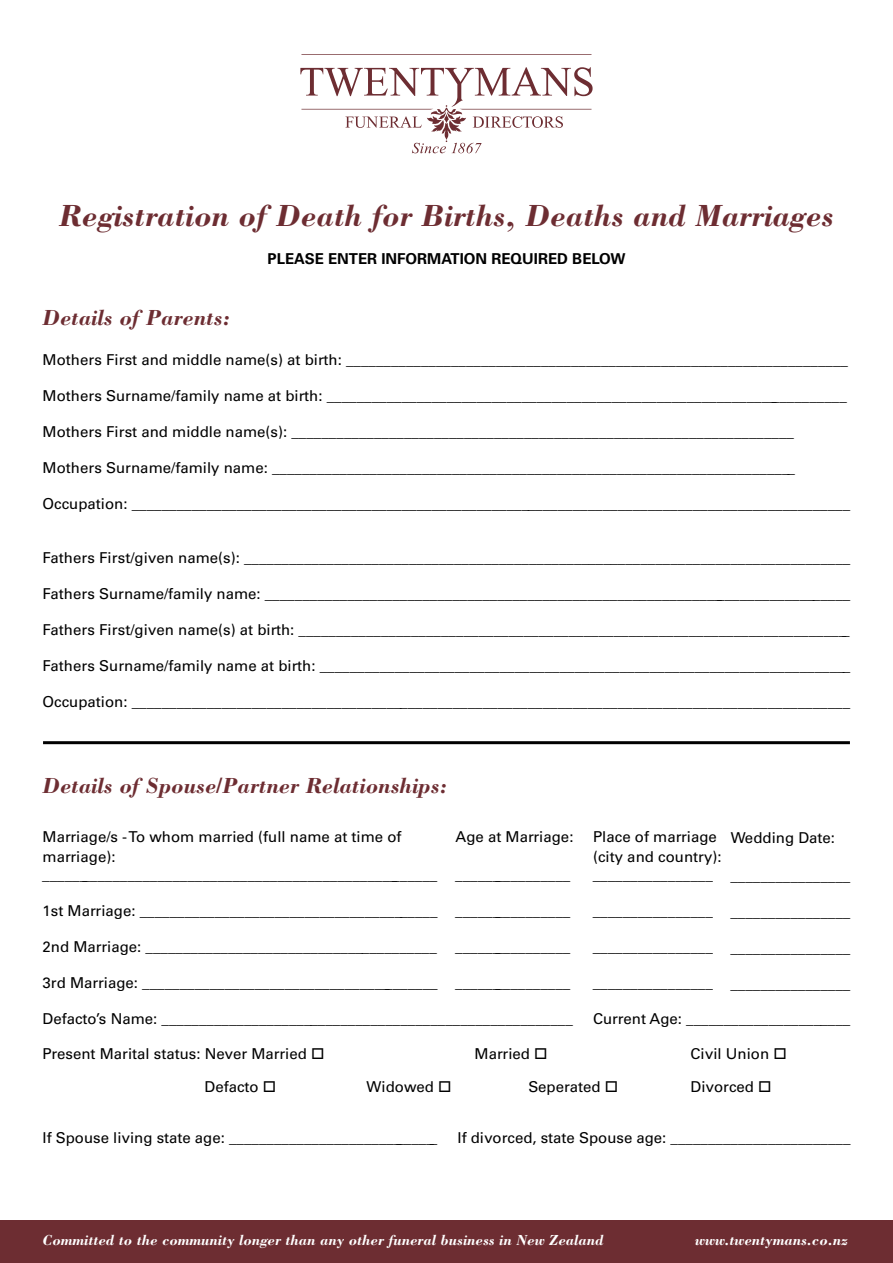
<style>
.page{position:relative;width:893px;height:1263px;background:#fff}
.page>*{position:absolute;margin:0;border:0;box-sizing:border-box;transform-origin:0 0}
.t1{font:italic 700 31.5px "Bodoni";color:#6d2d32}
.t2{font:italic 700 22.5px "Bodoni";color:#6d2d32}
.t3{font:15px/19.8px "Univers";color:#000}
.t4{font:italic 15px "Univers";color:#000}
.t5{font:italic 700 15px "Bodoni";color:#fff}
.t6{font:700 15px "Univers";color:#000}
</style>
<div class="page">
<hr style="left:43px;top:741px;width:807px;height:3px;background:#000">
<div style="left:0;top:1220px;width:893px;height:43px;background:#6d2d32"></div>
<svg style="left:300px;top:54px;width:293px;height:99px"></svg>
<h1 class="t1" style="left:59px;top:196px;width:776px">Registration of Death for Births, Deaths and Marriages</h1>
<p class="t6" style="left:268px;top:250px;width:359px">PLEASE ENTER INFORMATION REQUIRED BELOW</p>
<h2 class="t2" style="left:43px;top:304px;width:189px">Details of Parents:</h2>
<p class="t3" style="left:43px;top:350px;width:807px">Mothers First and middle name(s) at birth: ___________________________________________________________________</p>
<p class="t3" style="left:43px;top:386px;width:806px">Mothers Surname/family name at birth: ______________________________________________________________________</p>
<p class="t3" style="left:43px;top:422px;width:753px">Mothers First and middle name(s): ___________________________________________________________________</p>
<p class="t3" style="left:43px;top:458px;width:754px">Mothers Surname/family name: ______________________________________________________________________</p>
<p class="t3" style="left:43px;top:494px;width:809px">Occupation: ________________________________________________________________________________________________</p>
<p class="t3" style="left:43px;top:548px;width:809px">Fathers First/given name(s): _________________________________________________________________________________</p>
<p class="t3" style="left:43px;top:584px;width:809px">Fathers Surname/family name: _______________________________________________________________________________</p>
<p class="t3" style="left:43px;top:620px;width:809px">Fathers First/given name(s) at birth: __________________________________________________________________________</p>
<p class="t3" style="left:43px;top:656px;width:809px">Fathers Surname/family name at birth: _______________________________________________________________________</p>
<p class="t3" style="left:43px;top:692px;width:809px">Occupation: ________________________________________________________________________________________________</p>
<h2 class="t2" style="left:43px;top:772px;width:406px">Details of Spouse/Partner Relationships:</h2>
<p class="t3" style="left:43px;top:827px;width:361px">Marriage/s - To whom married (full name at time of marriage):</p>
<p class="t4" style="left:43px;top:865px;width:397px">______________________________________________________</p>
<p class="t3" style="left:43px;top:901px;width:397px">1st Marriage: ________________________________________</p>
<p class="t3" style="left:43px;top:937px;width:396px">2nd Marriage: _______________________________________</p>
<p class="t3" style="left:43px;top:973px;width:397px">3rd Marriage: ________________________________________</p>
<p class="t3" style="left:43px;top:1009px;width:532px">Defacto’s Name: _______________________________________________________</p>
<p class="t3" style="left:43px;top:1043px;width:283px">Present Marital status: Never Married □</p>
<p class="t3" style="left:475px;top:1043px;width:75px">Married □</p>
<p class="t3" style="left:691px;top:1043px;width:98px">Civil Union □</p>
<p class="t3" style="left:205px;top:1076px;width:73px">Defacto □</p>
<p class="t3" style="left:367px;top:1076px;width:87px">Widowed □</p>
<p class="t3" style="left:529px;top:1076px;width:91px">Seperated □</p>
<p class="t3" style="left:691px;top:1076px;width:82px">Divorced □</p>
<p class="t3" style="left:43px;top:1127px;width:396px">If Spouse living state age: _____________________________</p>
<p class="t3" style="left:458px;top:1127px;width:394px">If divorced, state Spouse age: ________________________</p>
<p class="t3" style="left:593px;top:827px;width:130px">Place of marriage (city and country):</p>
<p class="t4" style="left:593px;top:865px;width:121px">________________</p>
<p class="t4" style="left:593px;top:901px;width:121px">________________</p>
<p class="t4" style="left:593px;top:937px;width:121px">________________</p>
<p class="t4" style="left:593px;top:973px;width:121px">________________</p>
<p class="t3" style="left:593px;top:1009px;width:259px">Current Age: ______________________</p>
<p class="t3" style="left:455px;top:827px;width:119px">Age at Marriage:</p>
<p class="t4" style="left:455px;top:865px;width:117px">________________</p>
<p class="t4" style="left:455px;top:901px;width:117px">________________</p>
<p class="t4" style="left:455px;top:937px;width:117px">________________</p>
<p class="t4" style="left:455px;top:973px;width:117px">________________</p>
<p class="t3" style="left:731px;top:828px;width:106px">Wedding Date:</p>
<p class="t4" style="left:731px;top:867px;width:121px">________________</p>
<p class="t4" style="left:731px;top:903px;width:121px">________________</p>
<p class="t4" style="left:731px;top:939px;width:121px">________________</p>
<p class="t4" style="left:731px;top:975px;width:121px">________________</p>
<p class="t5" style="left:43px;top:1231px;width:562px">Committed to the community longer than any other funeral business in New Zealand</p>
<p class="t5" style="left:695px;top:1231px;width:154px">www.twentymans.co.nz</p>
</div>
